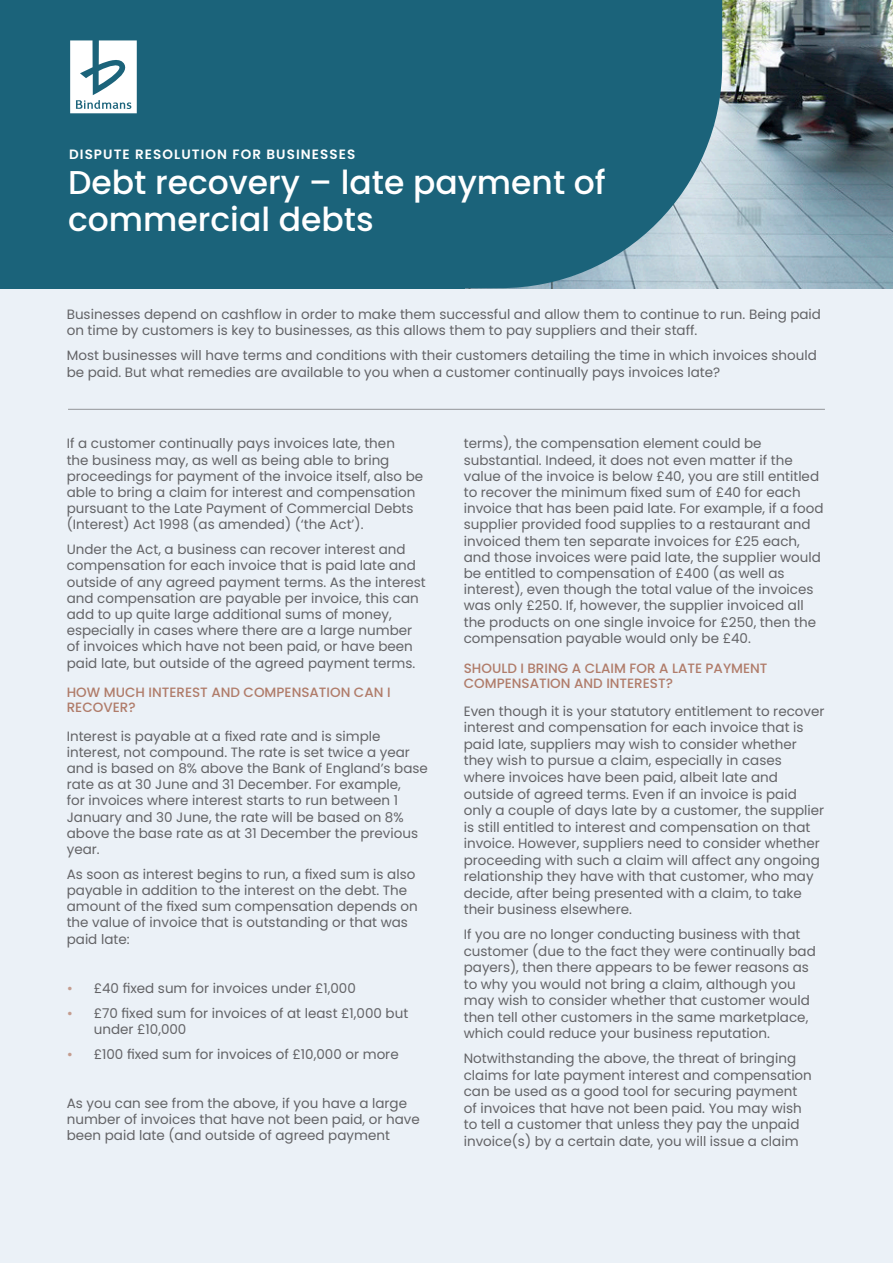
<style>
.page{position:relative;width:893px;height:1263px;background:#fff}
.page>*{position:absolute;margin:0;border:0;box-sizing:border-box;transform-origin:0 0}
.t1{font:500 33px/37.5px "Poppins";color:#fff}
.t2{font:13.5px/16.2px "Poppins";color:#636366}
.t3{font:500 13.5px/15px "Poppins";color:#b07c6a}
.t4{font:600 13.5px "Poppins";letter-spacing:.08em;color:#fff}
.s1{font-weight:500;color:#c49d8f}
</style>
<div class="page">
<div style="left:0;top:271px;width:893px;height:992px;background:#ebf1f7"></div>
<img style="left:722px;top:0;width:171px;height:288px">
<svg style="left:465px;top:0;width:257px;height:288px;background:#327287"></svg>
<div style="left:0;top:0;width:465px;height:288px;background:#1b637a"></div>
<svg style="left:70px;top:40px;width:67px;height:74px;background:#d0dfe3"></svg>
<hr style="left:68px;top:409px;width:757px;height:1px;background:#939598">
<p class="t4" style="left:69px;top:147px;width:288px">DISPUTE RESOLUTION FOR BUSINESSES</p>
<p class="t1" style="left:68px;top:164px;width:539px">Debt recovery – late payment of commercial debts</p>
<p class="t4" style="left:68px;top:174px;width:107px">FOR BUSINESS</p>
<p class="t1" style="left:68px;top:194px;width:335px">Data Protection and</p>
<p class="t2" style="left:67px;top:306px;width:756px">Businesses depend on cashflow in order to make them successful and allow them to continue to run. Being paid on time by customers is key to businesses, as this allows them to pay suppliers and their staff.</p>
<p class="t2" style="left:67px;top:347px;width:752px">Most businesses will have terms and conditions with their customers detailing the time in which invoices should be paid. But what remedies are available to you when a customer continually pays invoices late?</p>
<p class="t2" style="left:67px;top:436px;width:358px">If a customer continually pays invoices late, then<br>the business may, as well as being able to bring proceedings for payment of the invoice itself, also be able to bring a claim for interest and compensation pursuant to the Late Payment of Commercial Debts (Interest) Act 1998 (as amended) (‘the Act’).</p>
<p class="t2" style="left:67px;top:541px;width:360px">Under the Act, a business can recover interest and compensation for each invoice that is paid late and outside of any agreed payment terms. As the interest and compensation are payable per invoice, this can add to up quite large additional sums of money, especially in cases where there are a large number of invoices which have not been paid, or have been paid late, but outside of the agreed payment terms.</p>
<p class="t3" style="left:67px;top:685px;width:325px">HOW MUCH INTEREST AND COMPENSATION CAN I<br>RECOVER?</p>
<p class="t2" style="left:67px;top:728px;width:363px">Interest is payable at a fixed rate and is simple interest, not compound. The rate is set twice a year and is based on 8% above the Bank of England’s base rate as at 30 June and 31 December. For example,<br>for invoices where interest starts to run between 1<br>January and 30 June, the rate will be based on 8% above the base rate as at 31 December the previous year.</p>
<p class="t2" style="left:67px;top:866px;width:353px">As soon as interest begins to run, a fixed sum is also payable in addition to the interest on the debt. The amount of the fixed sum compensation depends on the value of invoice that is outstanding or that was paid late:</p>
<p class="t2" style="left:67px;top:980px;width:291px"><span class="s1">•</span> £40 fixed sum for invoices under £1,000</p>
<p class="t2" style="left:94px;top:1005px;width:316px;text-indent:-27px"><span class="s1">•</span> £70 fixed sum for invoices of at least £1,000 but under £10,000</p>
<p class="t2" style="left:67px;top:1046px;width:333px"><span class="s1">•</span> £100 fixed sum for invoices of £10,000 or more</p>
<p class="t2" style="left:67px;top:1095px;width:355px">As you can see from the above, if you have a large number of invoices that have not been paid, or have been paid late (and outside of agreed payment</p>
<p class="t2" style="left:464px;top:436px;width:361px">terms), the compensation element could be substantial. Indeed, it does not even matter if the value of the invoice is below £40, you are still entitled to recover the minimum fixed sum of £40 for each invoice that has been paid late. For example, if a food supplier provided food supplies to a restaurant and invoiced them ten separate invoices for £25 each, and those invoices were paid late, the supplier would be entitled to compensation of £400 (as well as interest), even though the total value of the invoices was only £250. If, however, the supplier invoiced all the products on one single invoice for £250, then the compensation payable would only be £40.</p>
<p class="t3" style="left:464px;top:661px;width:305px">SHOULD I BRING A CLAIM FOR A LATE PAYMENT<br>COMPENSATION AND INTEREST?</p>
<p class="t2" style="left:464px;top:703px;width:362px">Even though it is your statutory entitlement to recover interest and compensation for each invoice that is paid late, suppliers may wish to consider whether they wish to pursue a claim, especially in cases where invoices have been paid, albeit late and outside of agreed terms. Even if an invoice is paid only a couple of days late by a customer, the supplier is still entitled to interest and compensation on that invoice. However, suppliers need to consider whether proceeding with such a claim will affect any ongoing relationship they have with that customer, who may decide, after being presented with a claim, to take their business elsewhere.</p>
<p class="t2" style="left:464px;top:926px;width:354px">If you are no longer conducting business with that customer (due to the fact they were continually bad payers), then there appears to be fewer reasons as to why you would not bring a claim, although you may wish to consider whether that customer would then tell other customers in the same marketplace, which could reduce your business reputation.</p>
<p class="t2" style="left:464px;top:1050px;width:350px">Notwithstanding the above, the threat of bringing claims for late payment interest and compensation can be used as a good tool for securing payment of invoices that have not been paid. You may wish to tell a customer that unless they pay the unpaid invoice(s) by a certain date, you will issue a claim</p>
</div>
